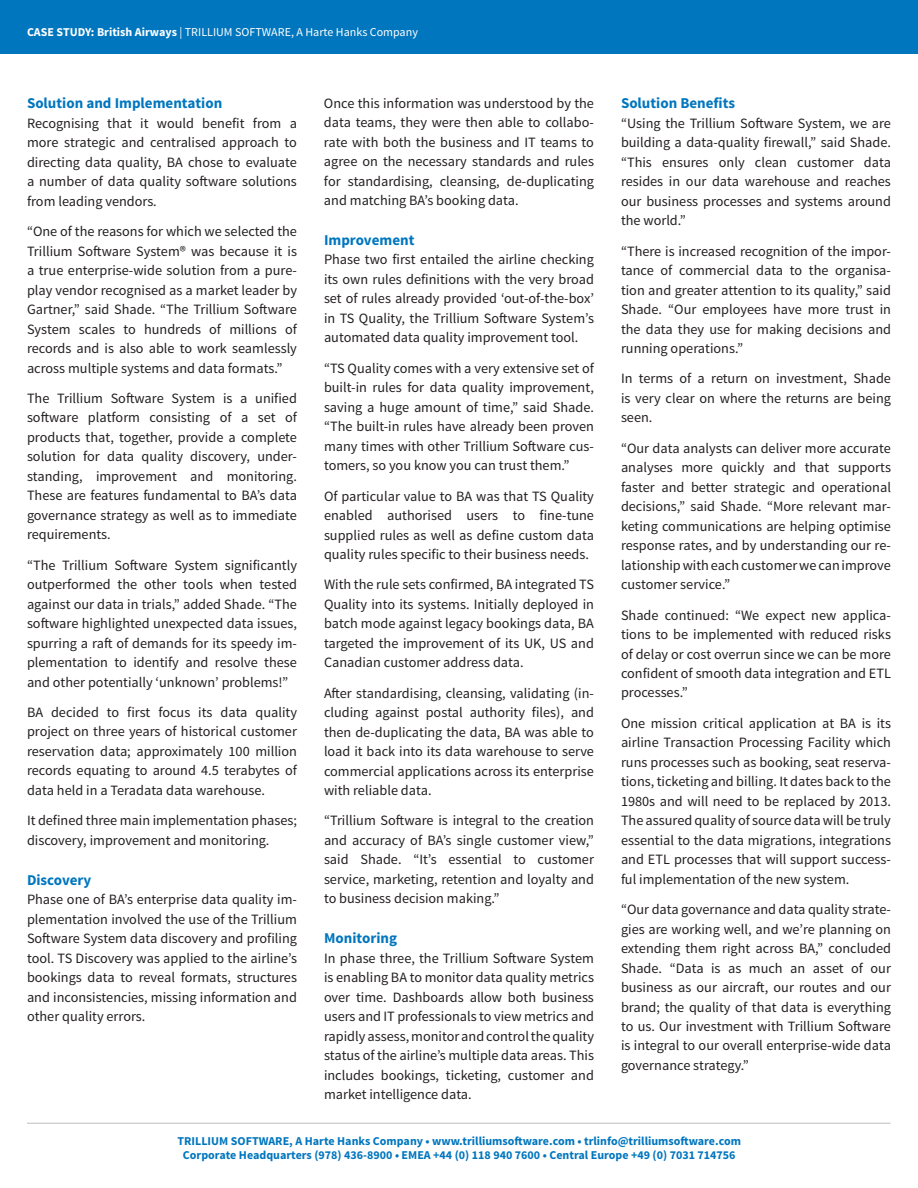
<style>
.page{position:relative;width:918px;height:1188px;background:#fff}
.page>*{position:absolute;margin:0;border:0;box-sizing:border-box;transform-origin:0 0}
.t1{font:700 15px "Source Sans Pro";color:#0076be}
.t2{font:14.25px/19.5px "Source Sans Pro";color:#231f20;text-align:justify}
.t3{font:700 12px/14.4px "Source Sans Pro";color:#0076be;text-align:center}
.t4{font:12px "Source Sans Pro";color:#fff}
.t5{font:700 12px "Source Sans Pro";color:#fff}
.s1{font-weight:700}
</style>
<div class="page">
<div style="left:0;top:0;width:918px;height:54px;background:#0076be"></div>
<hr style="left:27px;top:1123px;width:864px;height:1px;background:#babdbe">
<p class="t5" style="left:27px;top:24px;width:45px">Case Study</p>
<p class="t4" style="left:91px;top:25px;width:329px"><span class="s1">: British Airways</span> | TRILLIUM SOFTWARE, A Harte Hanks Company</p>
<p class="t1" style="left:27px;top:94px;width:197px">Solution and Implementation</p>
<p class="t2" style="left:27px;top:114px;width:272px">Recognising that it would benefit from a more strategic and centralised approach to directing data quality, BA chose to evaluate a number of data quality software solutions from leading vendors.</p>
<p class="t2" style="left:27px;top:222px;width:272px">“One of the reasons for which we selected the Trillium Software System® was because it is a true enterprise-wide solution from a pure&shy;play vendor recognised as a market leader by Gartner,” said Shade. “The Trillium Software System scales to hundreds of millions of records and is also able to work seamlessly across multiple systems and data formats.”</p>
<p class="t2" style="left:27px;top:389px;width:272px">The Trillium Software System is a unified software platform consisting of a set of products that, together, provide a complete solution for data quality discovery, under&shy;standing, improvement and monitoring.<br>These are features fundamental to BA’s data governance strategy as well as to immediate requirements.</p>
<p class="t2" style="left:27px;top:555px;width:272px">“The Trillium Software System significantly outperformed the other tools when tested against our data in trials,” added Shade. “The software highlighted unexpected data issues, spurring a raft of demands for its speedy im&shy;plementation to identify and resolve these and other potentially ‘unknown’ problems!”</p>
<p class="t2" style="left:27px;top:703px;width:272px">BA decided to first focus its data quality project on three years of historical customer reservation data; approximately 100 million records equating to around 4.5 terabytes of data held in a Teradata data warehouse.</p>
<p class="t2" style="left:27px;top:811px;width:271px">It defined three main implementation phases; discovery, improvement and monitoring.</p>
<p class="t1" style="left:27px;top:870px;width:66px">Discovery</p>
<p class="t2" style="left:27px;top:890px;width:272px">Phase one of BA’s enterprise data quality im&shy;plementation involved the use of the Trillium Software System data discovery and profiling tool. TS Discovery was applied to the airline’s bookings data to reveal formats, structures and inconsistencies, missing information and other quality errors.</p>
<p class="t2" style="left:324px;top:94px;width:272px">Once this information was understood by the data teams, they were then able to collabo&shy;rate with both the business and IT teams to agree on the necessary standards and rules for standardising, cleansing, de-duplicating and matching BA’s booking data.</p>
<p class="t1" style="left:324px;top:230px;width:92px">Improvement</p>
<p class="t2" style="left:324px;top:250px;width:272px">Phase two first entailed the airline checking its own rules definitions with the very broad set of rules already provided ‘out-of-the-box’ in TS Quality, the Trillium Software System’s automated data quality improvement tool.</p>
<p class="t2" style="left:324px;top:359px;width:272px">“TS Quality comes with a very extensive set of built-in rules for data quality improvement, saving a huge amount of time,” said Shade. “The built-in rules have already been proven many times with other Trillium Software cus&shy;tomers, so you know you can trust them.”</p>
<p class="t2" style="left:324px;top:486px;width:272px">Of particular value to BA was that TS Quality enabled authorised users to fine-tune supplied rules as well as define custom data quality rules specific to their business needs.</p>
<p class="t2" style="left:324px;top:575px;width:272px">With the rule sets confirmed, BA integrated TS Quality into its systems. Initially deployed in batch mode against legacy bookings data, BA targeted the improvement of its UK, US and Canadian customer address data.</p>
<p class="t2" style="left:324px;top:683px;width:272px">After standardising, cleansing, validating (in&shy;cluding against postal authority files), and then de-duplicating the data, BA was able to load it back into its data warehouse to serve commercial applications across its enterprise with reliable data.</p>
<p class="t2" style="left:324px;top:811px;width:272px">“Trillium Software is integral to the creation and accuracy of BA’s single customer view,” said Shade. “It’s essential to customer service, marketing, retention and loyalty and to business decision making.”</p>
<p class="t1" style="left:324px;top:928px;width:75px">Monitoring</p>
<p class="t2" style="left:324px;top:948px;width:272px">In phase three, the Trillium Software System is enabling BA to monitor data quality metrics over time. Dashboards allow both business users and IT professionals to view metrics and rapidly assess, monitor and control the quality status of the airline’s multiple data areas. This includes bookings, ticketing, customer and market intelligence data.</p>
<p class="t1" style="left:621px;top:94px;width:116px">Solution Benefits</p>
<p class="t2" style="left:621px;top:114px;width:272px">“Using the Trillium Software System, we are building a data-quality firewall,” said Shade. “This ensures only clean customer data resides in our data warehouse and reaches our business processes and systems around the world.”</p>
<p class="t2" style="left:621px;top:241px;width:272px">“There is increased recognition of the impor&shy;tance of commercial data to the organisa&shy;tion and greater attention to its quality,” said Shade. “Our employees have more trust in the data they use for making decisions and running operations.”</p>
<p class="t2" style="left:621px;top:369px;width:272px">In terms of a return on investment, Shade is very clear on where the returns are being seen.</p>
<p class="t2" style="left:621px;top:439px;width:272px">“Our data analysts can deliver more accurate analyses more quickly and that supports faster and better strategic and operational decisions,” said Shade. “More relevant mar&shy;keting communications are helping optimise response rates, and by understanding our re&shy;lationship with each customer we can improve customer service.”</p>
<p class="t2" style="left:621px;top:605px;width:272px">Shade continued: “We expect new applica&shy;tions to be implemented with reduced risks of delay or cost overrun since we can be more confident of smooth data integration and ETL processes.”</p>
<p class="t2" style="left:621px;top:714px;width:272px">One mission critical application at BA is its airline Transaction Processing Facility which runs processes such as booking, seat reserva&shy;tions, ticketing and billing. It dates back to the 1980s and will need to be replaced by 2013.<br>The assured quality of source data will be truly essential to the data migrations, integrations and ETL processes that will support success&shy;ful implementation of the new system.</p>
<p class="t2" style="left:621px;top:900px;width:272px">“Our data governance and data quality strate&shy;gies are working well, and we’re planning on extending them right across BA,” concluded Shade. “Data is as much an asset of our business as our aircraft, our routes and our brand; the quality of that data is everything to us. Our investment with Trillium Software is integral to our overall enterprise-wide data governance strategy.”</p>
<p class="t3" style="left:178px;top:1134px;width:565px">TRILLIUM SOFTWARE, A Harte Hanks Company • www.trilliumsoftware.com • trlinfo@trilliumsoftware.com<br>Corporate Headquarters (978) 436-8900 • EMEA +44 (0) 118 940 7600 • Central Europe +49 (0) 7031 714756</p>
</div>
